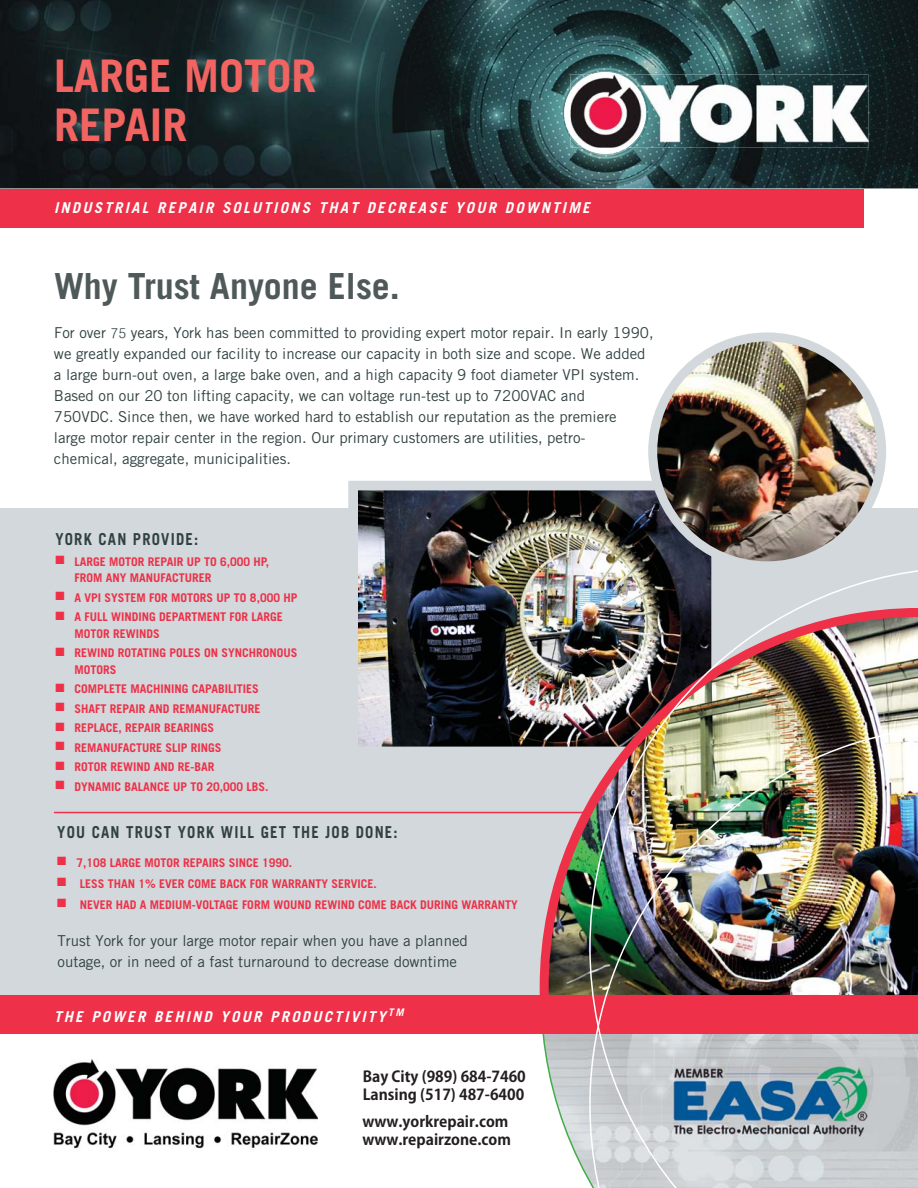
<style>
.page{position:relative;width:918px;height:1188px;background:#fff}
.page>*{position:absolute;margin:0;border:0;box-sizing:border-box;transform-origin:0 0}
.t1{font:700 45px/48.8px "Trade Gothic";color:#f16462}
.t2{font:700 36px "Trade Gothic";color:#505959}
.t3{font:700 16.5px "Trade Gothic";letter-spacing:.08em;color:#314141;scale:.9 1}
.t4{font:15px/21px "Trade Gothic";color:#314141}
.t5{font:italic 700 15px "Trade Gothic";letter-spacing:.15em;color:#fff}
.t6{font:15px/17.4px "Adobe Gothic Std Bold KS Cms UHC H";color:#231f20}
.t7{font:700 12px/19.5px "Trade Gothic";color:#ee3048}
.s1{font-family:"Adobe Gothic Std Light KS Cms UHC H";font-size:13.5px}
</style>
<div class="page">
<svg style="left:542px;top:1034px;width:46px;height:146px"></svg>
<div style="left:0;top:508px;width:918px;height:488px;background:#d2d8db"></div>
<img style="left:359px;top:492px;width:351px;height:253px">
<div style="left:348px;top:481px;width:373px;height:275px;border:10px solid #d2d8db"></div>
<img style="left:535px;top:603px;width:54px;height:392px">
<div style="left:0;top:995px;width:918px;height:39px;background:#ee3048"></div>
<img style="left:589px;top:567px;width:329px;height:621px">
<img style="left:653px;top:342px;width:229px;height:218px">
<div style="left:648px;top:332px;width:238px;height:238px;border:9px solid #d2d8db;border-radius:50%"></div>
<img style="left:0;top:0;width:918px;height:188px">
<div style="left:564px;top:72px;width:82px;height:82px;background:#fff;border-radius:50%"></div>
<img style="left:646px;top:74px;width:223px;height:74px">
<img style="left:571px;top:74px;width:75px;height:74px">
<div style="left:0;top:189px;width:864px;height:38px;background:#ee3048"></div>
<hr style="left:54px;top:812px;width:532px;height:1px;background:#ee3048">
<img style="left:53px;top:1060px;width:265px;height:89px">
<img style="left:672px;top:1064px;width:196px;height:75px">
<h1 class="t1" style="left:54px;top:55px;width:264px">LARGE MOTOR<br>REPAIR</h1>
<p class="t5" style="left:54px;top:203px;width:537px">INDUSTRIAL REPAIR SOLUTIONS THAT DECREASE YOUR DOWNTIME</p>
<h2 class="t2" style="left:54px;top:273px;width:347px">Why Trust Anyone Else.</h2>
<p class="t4" style="left:54px;top:323px;width:601px">For over <span class="s1">75</span> years, York has been committed to providing expert motor repair. In early 1990, we greatly expanded our facility to increase our capacity in both size and scope. We added a large burn-out oven, a large bake oven, and a high capacity 9 foot diameter VPI system.<br>Based on our 20 ton lifting capacity, we can voltage run-test up to 7200VAC and<br>750VDC. Since then, we have worked hard to establish our reputation as the premiere<br>large motor repair center in the region. Our primary customers are utilities, petro-<br>chemical, aggregate, municipalities.</p>
<p class="t3" style="left:55px;top:533px;width:160px">YORK CAN PROVIDE:</p>
<p class="t7" style="left:75px;top:554px;width:196px;line-height:16.5px">LARGE MOTOR REPAIR UP TO 6,000 HP,<br>FROM ANY MANUFACTURER</p>
<p class="t7" style="left:75px;top:589px;width:224px">A VPI SYSTEM FOR MOTORS UP TO 8,000 HP<br>A FULL WINDING DEPARTMENT FOR LARGE</p>
<p class="t7" style="left:75px;top:625px;width:224px">MOTOR REWINDS<br>REWIND ROTATING POLES ON SYNCHRONOUS</p>
<p class="t7" style="left:75px;top:661px;width:196px">MOTORS<br>COMPLETE MACHINING CAPABILITIES<br>SHAFT REPAIR AND REMANUFACTURE<br>REPLACE, REPAIR BEARINGS<br>REMANUFACTURE SLIP RINGS<br>ROTOR REWIND AND RE-BAR<br>DYNAMIC BALANCE UP TO 20,000 LBS.</p>
<p class="t3" style="left:57px;top:826px;width:380px">YOU CAN TRUST YORK WILL GET THE JOB DONE:</p>
<p class="t7" style="left:76px;top:853px;width:443px;line-height:21px">7,108 LARGE MOTOR REPAIRS SINCE 1990.<br>LESS THAN 1% EVER COME BACK FOR WARRANTY SERVICE.<br>NEVER HAD A MEDIUM-VOLTAGE FORM WOUND REWIND COME BACK DURING WARRANTY</p>
<p class="t4" style="left:58px;top:931px;width:412px">Trust York for your large motor repair when you have a planned outage, or in need of a fast turnaround to decrease downtime</p>
<p class="t5" style="left:54px;top:1011px;width:351px">THE POWER BEHIND YOUR PRODUCTIVITY<sup>TM</sup></p>
<p class="t6" style="left:363px;top:1070px;width:165px">Bay City (989) 684-7460<br>Lansing (517) 487-6400</p>
<p class="t6" style="left:362px;top:1114px;width:150px;line-height:18px">www.yorkrepair.com www.repairzone.com</p>
</div>
